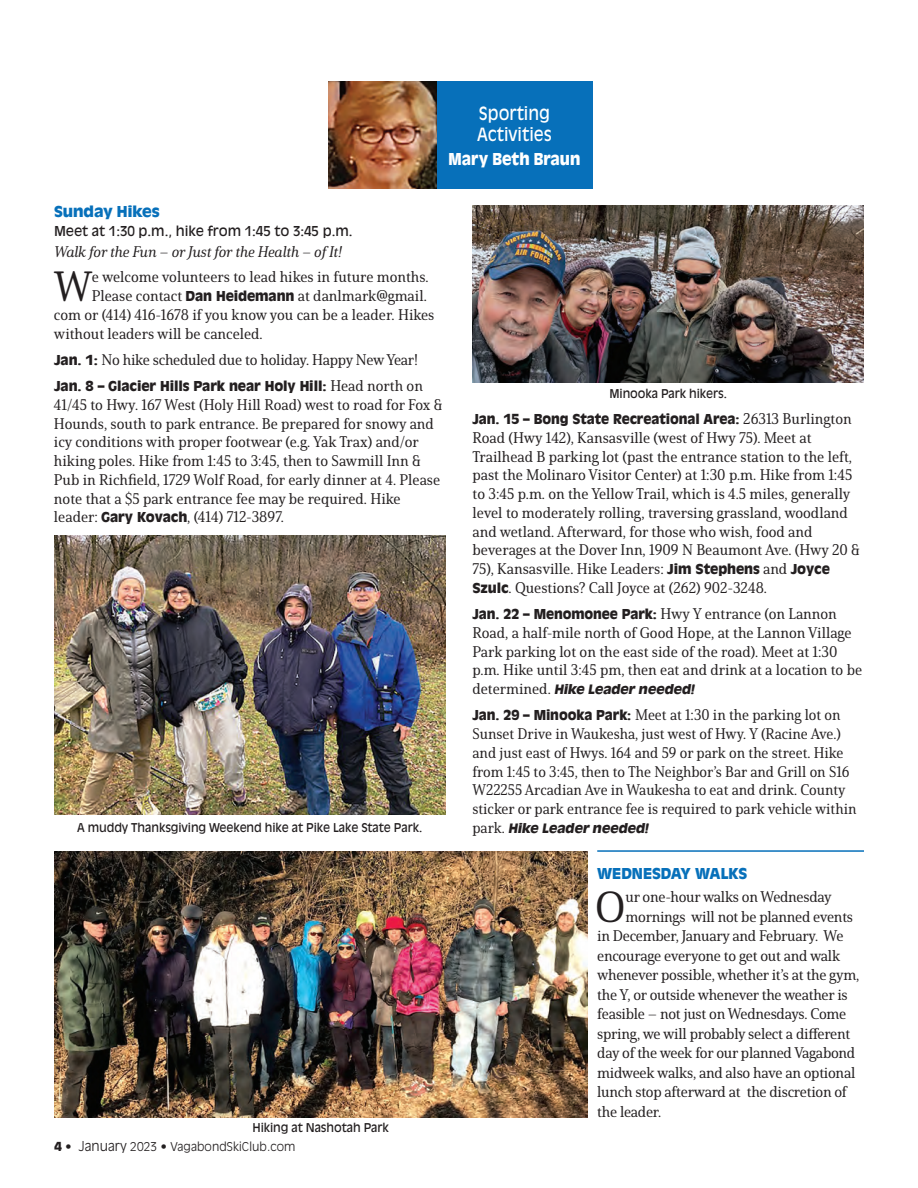
<style>
.page{position:relative;width:918px;height:1188px;background:#fff}
.page>*{position:absolute;margin:0;border:0;box-sizing:border-box;transform-origin:0 0}
.t1{font:42.15px "Solitas Serif Nor Med";color:#231f20}
.t2{font:41.1px "Solitas Serif Nor Med";color:#231f20}
.t3{font:18px/21px "Antique Olive";color:#fff;scale:.9 1}
.t4{font:700 18px "Antique Oli";color:#fff;scale:.9 1}
.t5{font:700 16.5px "Antique Oli";color:#0770ba}
.t6{font:15px/18.8px "Solitas Serif Nor Med";color:#231f20}
.t7{font:15px "Solitas Serif Nor Med It";letter-spacing:-.005em;color:#231f20}
.t8{font:italic 700 14.25px "Antique Oli";color:#231f20}
.t9{font:900 13.5px "Antique Olive";letter-spacing:-.01em;color:#231f20}
.t10{font:13.5px "Antique Olive";letter-spacing:-.005em;color:#231f20}
.t11{font:12px "Antique Olive";letter-spacing:-.01em;color:#231f20;scale:.96 1}
.t12{font:300 12px "Antique Olive";letter-spacing:.01em;color:#231f20}
.s1{font-family:"Antique Olive";font-weight:900;font-size:13.5px}
.s2{font-family:"Solitas Serif Nor Med";font-weight:400;font-size:15px}
.s3{font-family:"Antique Oli";font-weight:700;font-size:13.5px}
.s4{font-size:13.5px}
.s5{font-family:"Solitas Serif Nor Med";font-weight:400;font-style:normal;font-size:15px}
</style>
<div class="page">
<div style="left:437px;top:81px;width:155px;height:108px;background:#0770ba"></div>
<img style="left:329px;top:81px;width:108px;height:108px">
<img style="left:472px;top:205px;width:392px;height:177px">
<img style="left:54px;top:536px;width:392px;height:279px">
<img style="left:54px;top:851px;width:533px;height:266px">
<hr style="left:597px;top:850px;width:267px;height:2px;background:#0770ba">
<p class="t3" style="left:477px;top:102px;width:84px">Sporting<br>Activities</p>
<p class="t4" style="left:449px;top:149px;width:148px">Mary Beth Braun</p>
<p class="t5" style="left:54px;top:202px;width:107px">Sunday Hikes</p>
<p class="t10" style="left:54px;top:223px;width:300px">Meet at 1:30 p.m., hike from 1:45 to 3:45 p.m.</p>
<p class="t7" style="left:54px;top:242px;width:290px">Walk for the Fun – or Just for the Health – of It!</p>
<h2 class="t2" style="left:54px;top:262px;width:39px">W</h2>
<p class="t6" style="left:92px;top:268px;width:338px">e welcome volunteers to lead hikes in future months.</p>
<p class="t6" style="left:92px;top:286px;width:336px">Please contact <span class="s1">Dan Heidemann</span> at danlmark@gmail.</p>
<p class="t6" style="left:54px;top:305px;width:382px">com or (414) 416-1678 if you know you can be a leader. Hikes</p>
<p class="t6" style="left:54px;top:324px;width:210px">without leaders will be canceled.</p>
<p class="t6" style="left:54px;top:350px;width:365px"><span class="s1">Jan. 1:</span> No hike scheduled due to holiday. Happy New Year!</p>
<p class="t9" style="left:54px;top:378px;width:370px">Jan. 8 – Glacier Hills Park near Holy Hill: <span class="s2">Head north on</span></p>
<p class="t6" style="left:54px;top:395px;width:390px">41/45 to Hwy. 167 West (Holy Hill Road) west to road for Fox &amp; Hounds, south to park entrance. Be prepared for snowy and icy conditions with proper footwear (e.g. Yak Trax) and/or hiking poles. Hike from 1:45 to 3:45, then to Sawmill Inn &amp; Pub in Richfield, 1729 Wolf Road, for early dinner at 4. Please note that a $5 park entrance fee may be required. Hike leader: <span class="s1">Gary Kovach</span>, (414) 712-3897.</p>
<p class="t11" style="left:77px;top:820px;width:361px">A muddy Thanksgiving Weekend hike at Pike Lake State Park.</p>
<p class="t11" style="left:253px;top:1121px;width:144px">Hiking at Nashotah Park</p>
<p class="t12" style="left:54px;top:1139px;width:243px"><span class="s3">4</span> • <span class="s4">January</span> 2023 • VagabondSkiClub.com</p>
<p class="t11" style="left:609px;top:386px;width:124px">Minooka Park hikers.</p>
<p class="t9" style="left:472px;top:411px;width:381px">Jan. 15 – Bong State Recreational Area: <span class="s2">26313 Burlington</span></p>
<p class="t6" style="left:472px;top:428px;width:389px">Road (Hwy 142), Kansasville (west of Hwy 75). Meet at Trailhead B parking lot (past the entrance station to the left, past the Molinaro Visitor Center) at 1:30 p.m. Hike from 1:45 to 3:45 p.m. on the Yellow Trail, which is 4.5 miles, generally level to moderately rolling, traversing grassland, woodland and wetland. Afterward, for those who wish, food and beverages at the Dover Inn, 1909 N Beaumont Ave. (Hwy 20 &amp; 75), Kansasville. Hike Leaders: <span class="s1">Jim Stephens</span> and <span class="s1">Joyce Szulc</span>. Questions? Call Joyce at (262) 902-3248.</p>
<p class="t9" style="left:473px;top:606px;width:366px">Jan. 22 – Menomonee Park: <span class="s2">Hwy Y entrance (on Lannon</span></p>
<p class="t6" style="left:473px;top:623px;width:391px">Road, a half-mile north of Good Hope, at the Lannon Village<br>Park parking lot on the east side of the road). Meet at 1:30 p.m. Hike until 3:45 pm, then eat and drink at a location to be</p>
<p class="t8" style="left:473px;top:681px;width:226px"><span class="s5">d e t e r m i n e d .</span> Hike Leader needed!</p>
<p class="t6" style="left:472px;top:706px;width:385px"><span class="s1">Jan. 29 – Minooka Park:</span> Meet at 1:30 in the parking lot on Sunset Drive in Waukesha, just west of Hwy. Y (Racine Ave.) and just east of Hwys. 164 and 59 or park on the street. Hike from 1:45 to 3:45, then to The Neighbor’s Bar and Grill on S16<br>W22255 Arcadian Ave in Waukesha to eat and drink. County sticker or park entrance fee is required to park vehicle within</p>
<p class="t8" style="left:472px;top:820px;width:180px"><span class="s5">p a r k .</span> Hike Leader needed!</p>
<p class="t5" style="left:597px;top:865px;width:152px">WEDNESDAY WALKS</p>
<h1 class="t1" style="left:595px;top:881px;width:32px">O</h1>
<p class="t6" style="left:626px;top:887px;width:208px">ur one-hour walks on Wednesday</p>
<p class="t6" style="left:626px;top:907px;width:229px">mornings will not be planned events</p>
<p class="t6" style="left:597px;top:926px;width:248px">in December, January and February. We</p>
<p class="t6" style="left:597px;top:946px;width:244px">encourage everyone to get out and walk</p>
<p class="t6" style="left:597px;top:965px;width:264px">whenever possible, whether it’s at the gym,</p>
<p class="t6" style="left:597px;top:985px;width:252px">the Y, or outside whenever the weather is</p>
<p class="t6" style="left:597px;top:1004px;width:251px">feasible – not just on Wednesdays. Come</p>
<p class="t6" style="left:597px;top:1024px;width:255px">spring, we will probably select a different</p>
<p class="t6" style="left:597px;top:1043px;width:260px">day of the week for our planned Vagabond</p>
<p class="t6" style="left:597px;top:1063px;width:260px">midweek walks, and also have an optional</p>
<p class="t6" style="left:597px;top:1082px;width:251px">lunch stop afterward at the discretion of</p>
<p class="t6" style="left:597px;top:1102px;width:66px">the leader.</p>
</div>
